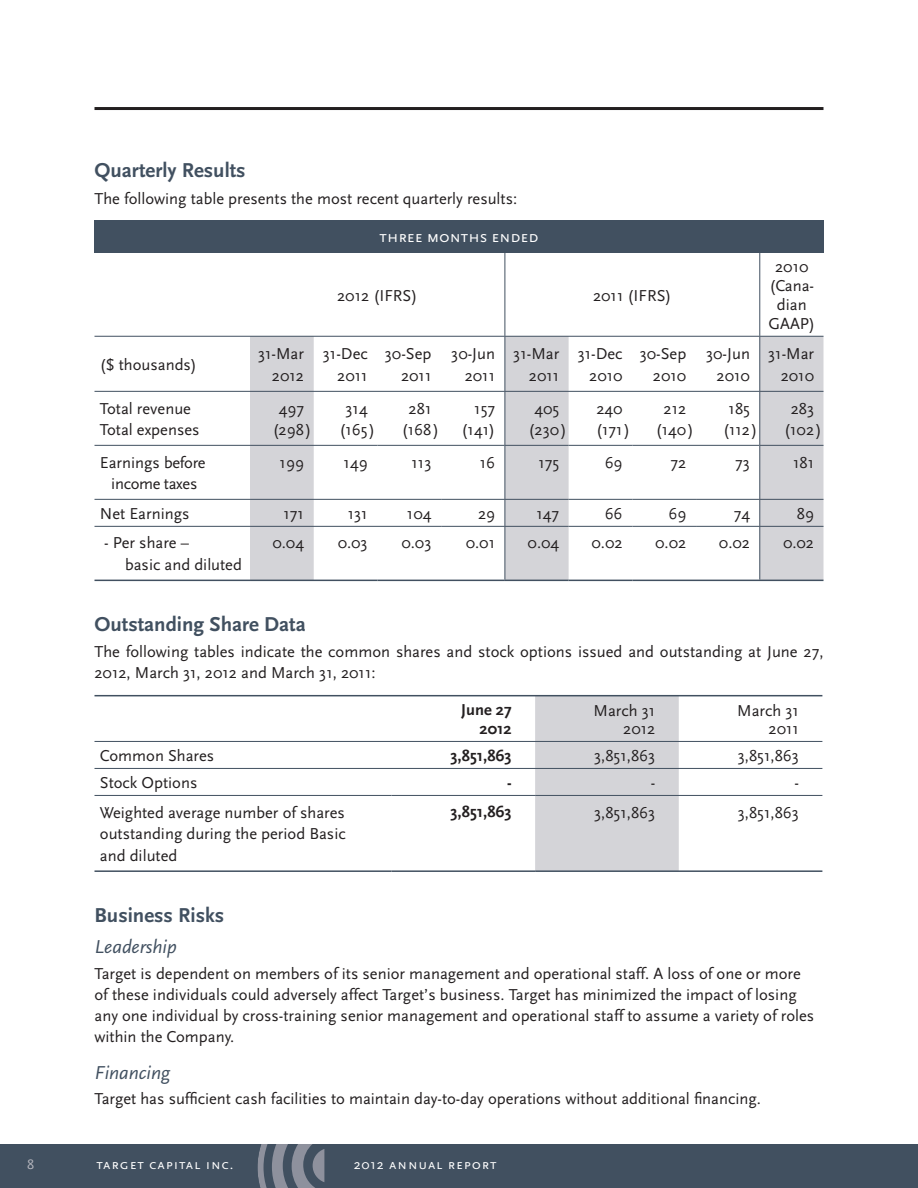
<style>
.page{position:relative;width:918px;height:1188px;background:#fff}
.page>*{position:absolute;margin:0;border:0;box-sizing:border-box;transform-origin:0 0}
.t1{font:700 21px "Scala Sans";color:#415060}
.t2{font:italic 19.5px "Scala Sans";color:#415060}
.t3{font:16.5px/21.8px "Scala Sans";color:#231f20;text-align:right}
.t4{font:700 16.5px/18.8px "Scala Sans";color:#231f20;text-align:right}
.t5{font:16.5px/21.8px "Scala Sans";letter-spacing:-.02em;color:#231f20;text-align:center}
.t6{font:16.5px "Scala Sans Caps";color:#fff}
.t7{font:14.4px "Scala Sans Caps";letter-spacing:.06em;color:#fff}
.t8{font:14.25px "Scala Sans Caps";letter-spacing:.06em;color:#fff}
.t9{font:14.25px "Scala Sans Caps";color:#b4b5bd}
</style>
<div class="page">
<hr style="left:94px;top:107px;width:730px;height:3px;background:#231f20">
<div style="left:0;top:1145px;width:918px;height:43px;background:#415060"></div>
<svg style="left:257px;top:1145px;width:67px;height:43px"></svg>
<div style="left:94px;top:221px;width:730px;height:32px;background:#415060"></div>
<svg style="left:250px;top:337px;width:574px;height:243px"></svg>
<hr style="left:94px;top:336px;width:730px;height:1px;background:#415060">
<hr style="left:94px;top:391px;width:730px;height:1px;background:#415060">
<hr style="left:94px;top:445px;width:156px;height:1px;background:#415060">
<hr style="left:94px;top:499px;width:156px;height:1px;background:#415060">
<hr style="left:250px;top:445px;width:127px;height:1px;background:#415060">
<hr style="left:250px;top:499px;width:191px;height:1px;background:#415060">
<hr style="left:377px;top:445px;width:128px;height:1px;background:#415060">
<hr style="left:441px;top:499px;width:128px;height:1px;background:#415060">
<hr style="left:505px;top:445px;width:64px;height:1px;background:#415060">
<hr style="left:569px;top:499px;width:63px;height:1px;background:#415060">
<hr style="left:569px;top:445px;width:63px;height:1px;background:#415060">
<hr style="left:632px;top:499px;width:64px;height:1px;background:#415060">
<hr style="left:632px;top:445px;width:128px;height:1px;background:#415060">
<hr style="left:696px;top:499px;width:128px;height:1px;background:#415060">
<hr style="left:760px;top:445px;width:64px;height:1px;background:#415060">
<hr style="left:94px;top:526px;width:156px;height:1px;background:#415060">
<hr style="left:94px;top:580px;width:156px;height:1px;background:#415060">
<hr style="left:250px;top:526px;width:191px;height:1px;background:#415060">
<hr style="left:250px;top:580px;width:127px;height:1px;background:#415060">
<hr style="left:441px;top:526px;width:128px;height:1px;background:#415060">
<hr style="left:377px;top:580px;width:128px;height:1px;background:#415060">
<hr style="left:569px;top:526px;width:63px;height:1px;background:#415060">
<hr style="left:505px;top:580px;width:64px;height:1px;background:#415060">
<hr style="left:632px;top:526px;width:64px;height:1px;background:#415060">
<hr style="left:569px;top:580px;width:63px;height:1px;background:#415060">
<hr style="left:696px;top:526px;width:128px;height:1px;background:#415060">
<hr style="left:632px;top:580px;width:192px;height:1px;background:#415060">
<hr style="left:505px;top:337px;width:1px;height:54px;background:#415060">
<hr style="left:505px;top:392px;width:1px;height:53px;background:#415060">
<hr style="left:505px;top:446px;width:1px;height:53px;background:#415060">
<svg style="left:505px;top:500px;width:1px;height:26px"></svg>
<hr style="left:505px;top:527px;width:1px;height:53px;background:#415060">
<hr style="left:505px;top:253px;width:1px;height:83px;background:#415060">
<hr style="left:759px;top:253px;width:1px;height:83px;background:#415060">
<hr style="left:759px;top:337px;width:1px;height:54px;background:#415060">
<hr style="left:759px;top:392px;width:1px;height:53px;background:#415060">
<hr style="left:759px;top:446px;width:1px;height:53px;background:#415060">
<svg style="left:759px;top:500px;width:1px;height:26px"></svg>
<hr style="left:759px;top:527px;width:1px;height:53px;background:#415060">
<div style="left:535px;top:696px;width:144px;height:174px;background:#d4d4d8"></div>
<hr style="left:94px;top:695px;width:728px;height:1px;background:#415060">
<hr style="left:94px;top:741px;width:728px;height:1px;background:#415060">
<hr style="left:94px;top:768px;width:728px;height:1px;background:#415060">
<hr style="left:94px;top:795px;width:298px;height:1px;background:#415060">
<hr style="left:94px;top:870px;width:298px;height:2px;background:#415060">
<hr style="left:392px;top:795px;width:143px;height:1px;background:#415060">
<hr style="left:392px;top:870px;width:143px;height:2px;background:#415060">
<hr style="left:535px;top:795px;width:287px;height:1px;background:#415060">
<hr style="left:535px;top:870px;width:287px;height:2px;background:#415060">
<p class="t1" style="left:95px;top:162px;width:153px">Quarterly Results</p>
<p class="t3" style="left:95px;top:189px;width:424px">The following table presents the most recent quarterly results:</p>
<p class="t6" style="left:380px;top:226px;width:160px">three months ended</p>
<p class="t3" style="left:337px;top:286px;width:82px">2012 (IFRS)</p>
<p class="t3" style="left:593px;top:286px;width:80px">2011 (IFRS)</p>
<p class="t3" style="left:769px;top:259px;width:48px;line-height:18.8px;text-align:center">2010 (Cana&shy;dian<br>GAAP)</p>
<p class="t3" style="left:100px;top:355px;width:99px">($ thousands)</p>
<p class="t3" style="left:258px;top:344px;width:47px">31-Mar<br>2012</p>
<p class="t3" style="left:323px;top:344px;width:46px">31-Dec<br>2011</p>
<p class="t3" style="left:385px;top:344px;width:48px">30-Sep<br>2011</p>
<p class="t3" style="left:451px;top:344px;width:45px">30-Jun<br>2011</p>
<p class="t3" style="left:513px;top:344px;width:47px">31-Mar<br>2011</p>
<p class="t3" style="left:578px;top:344px;width:46px">31-Dec<br>2010</p>
<p class="t3" style="left:640px;top:344px;width:48px">30-Sep<br>2010</p>
<p class="t3" style="left:706px;top:344px;width:45px">30-Jun<br>2010</p>
<p class="t3" style="left:768px;top:344px;width:47px">31-Mar<br>2010</p>
<p class="t3" style="left:100px;top:399px;width:101px;text-align:left">Total revenue<br>Total expenses</p>
<p class="t3" style="left:273px;top:399px;width:40px;text-align:center">497 (298 )</p>
<p class="t3" style="left:340px;top:399px;width:37px;text-align:center">314 (165 )</p>
<p class="t3" style="left:402px;top:399px;width:39px;text-align:center">281 (168 )</p>
<p class="t3" style="left:462px;top:399px;width:35px">157 (141)</p>
<p class="t3" style="left:529px;top:399px;width:40px;text-align:center">405 (230 )</p>
<p class="t3" style="left:596px;top:399px;width:36px;text-align:left">240 (171 )</p>
<p class="t3" style="left:656px;top:399px;width:40px;text-align:center">212 (140 )</p>
<p class="t3" style="left:723px;top:399px;width:36px;text-align:center">185 (112 )</p>
<p class="t3" style="left:784px;top:399px;width:39px;text-align:center">283 (102 )</p>
<p class="t5" style="left:100px;top:453px;width:107px">Earnings before income taxes</p>
<p class="t3" style="left:280px;top:453px;width:26px">199</p>
<p class="t3" style="left:344px;top:453px;width:26px">149</p>
<p class="t3" style="left:411px;top:453px;width:21px">113</p>
<p class="t3" style="left:480px;top:453px;width:17px">16</p>
<p class="t3" style="left:538px;top:453px;width:22px">175</p>
<p class="t3" style="left:605px;top:453px;width:19px">69</p>
<p class="t3" style="left:671px;top:453px;width:17px">72</p>
<p class="t3" style="left:735px;top:453px;width:16px">73</p>
<p class="t3" style="left:793px;top:453px;width:23px">181</p>
<p class="t3" style="left:100px;top:504px;width:91px">Net Earnings</p>
<p class="t3" style="left:283px;top:504px;width:22px">171</p>
<p class="t3" style="left:348px;top:504px;width:21px">131</p>
<p class="t3" style="left:407px;top:504px;width:26px">104</p>
<p class="t3" style="left:478px;top:504px;width:19px">29</p>
<p class="t3" style="left:536px;top:504px;width:24px">147</p>
<p class="t3" style="left:605px;top:504px;width:19px">66</p>
<p class="t3" style="left:668px;top:504px;width:19px">69</p>
<p class="t3" style="left:734px;top:504px;width:18px">74</p>
<p class="t3" style="left:797px;top:504px;width:19px">89</p>
<p class="t3" style="left:125px;top:534px;width:118px;text-align:left;text-indent:-21px">- Per share –<br>basic and diluted</p>
<p class="t3" style="left:272px;top:534px;width:33px">0.04</p>
<p class="t3" style="left:338px;top:534px;width:32px">0.03</p>
<p class="t3" style="left:401px;top:534px;width:32px">0.03</p>
<p class="t3" style="left:466px;top:534px;width:31px">0.01</p>
<p class="t3" style="left:528px;top:534px;width:33px">0.04</p>
<p class="t3" style="left:592px;top:534px;width:33px">0.02</p>
<p class="t3" style="left:655px;top:534px;width:33px">0.02</p>
<p class="t3" style="left:719px;top:534px;width:33px">0.02</p>
<p class="t3" style="left:783px;top:534px;width:33px">0.02</p>
<p class="t1" style="left:95px;top:616px;width:213px">Outstanding Share Data</p>
<p class="t3" style="left:95px;top:643px;width:731px;line-height:21px;text-align:left">The following tables indicate the common shares and stock options issued and outstanding at June 27,<br>2012, March 31, 2012 and March 31, 2011:</p>
<p class="t4" style="left:461px;top:702px;width:52px">June 27<br>2012</p>
<p class="t3" style="left:594px;top:702px;width:63px;line-height:18.8px">March 31<br>2012</p>
<p class="t3" style="left:737px;top:702px;width:63px;line-height:18.8px">March 31<br>2011</p>
<p class="t3" style="left:100px;top:746px;width:116px">Common Shares</p>
<p class="t4" style="left:451px;top:748px;width:63px">3,851,863</p>
<p class="t3" style="left:594px;top:746px;width:63px">3,851,863</p>
<p class="t3" style="left:738px;top:746px;width:63px">3,851,863</p>
<p class="t3" style="left:100px;top:773px;width:99px">Stock Options</p>
<p class="t4" style="left:507px;top:775px;width:6px">-</p>
<p class="t3" style="left:651px;top:773px;width:6px">-</p>
<p class="t3" style="left:794px;top:773px;width:6px">-</p>
<p class="t3" style="left:100px;top:803px;width:247px;text-align:justify">Weighted average number of shares outstanding during the period Basic and diluted</p>
<p class="t4" style="left:451px;top:804px;width:63px">3,851,863</p>
<p class="t3" style="left:594px;top:803px;width:63px">3,851,863</p>
<p class="t3" style="left:738px;top:803px;width:63px">3,851,863</p>
<p class="t1" style="left:95px;top:907px;width:131px">Business Risks</p>
<p class="t2" style="left:95px;top:939px;width:84px">Leadership</p>
<p class="t3" style="left:95px;top:964px;width:721px;line-height:21px;text-align:left">Target is dependent on members of its senior management and operational staff. A loss of one or more of these individuals could adversely affect Target’s business. Target has minimized the impact of losing any one individual by cross-training senior management and operational staff to assume a variety of roles within the Company.</p>
<p class="t2" style="left:95px;top:1065px;width:77px">Financing</p>
<p class="t3" style="left:95px;top:1090px;width:668px">Target has sufficient cash facilities to maintain day-to-day operations without additional financing.</p>
<p class="t9" style="left:27px;top:1156px;width:9px">8</p>
<p class="t7" style="left:96px;top:1156px;width:139px">target capital inc.</p>
<p class="t8" style="left:354px;top:1156px;width:144px">2012 annual report</p>
</div>
